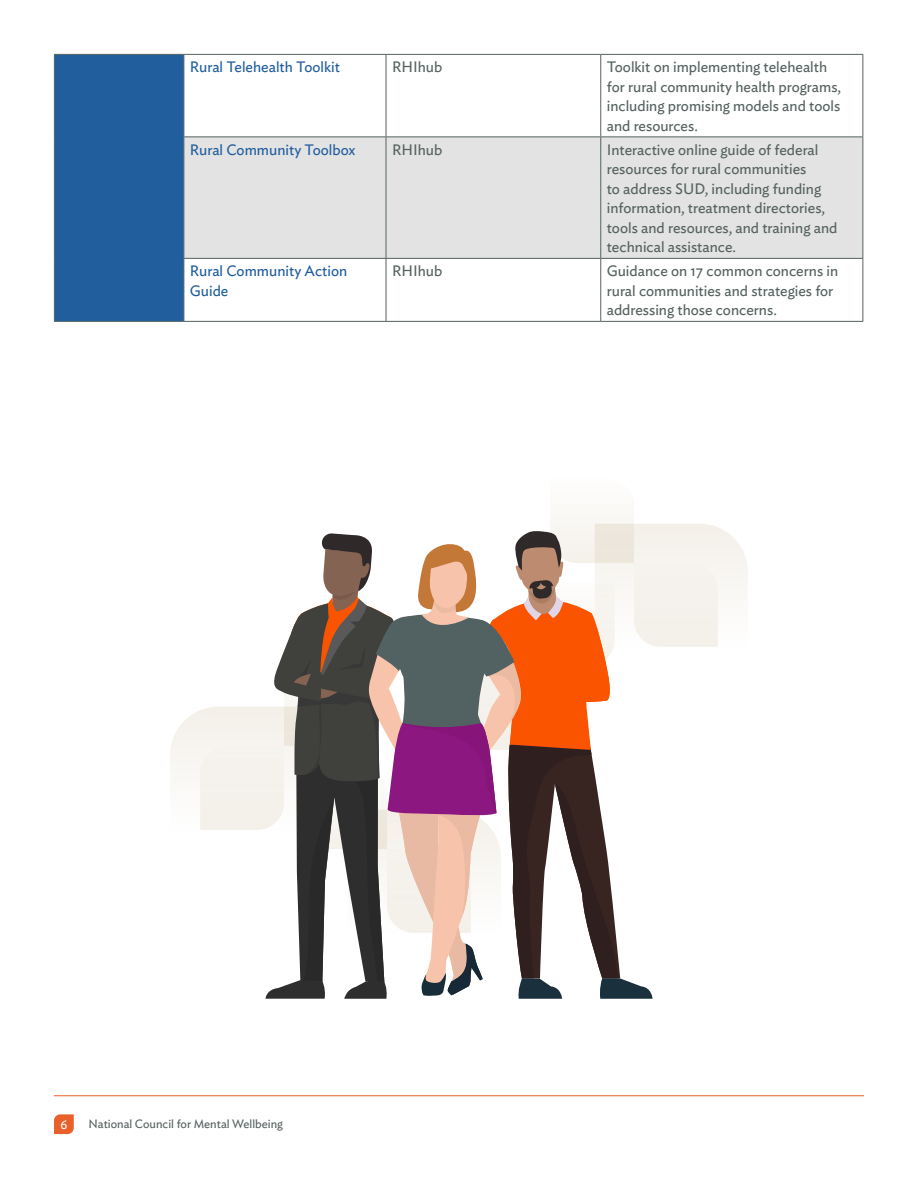
<style>
.page{position:relative;width:918px;height:1188px;background:#fff}
.page>*{position:absolute;margin:0;border:0;box-sizing:border-box;transform-origin:0 0}
.t1{font:15px/19.5px "Ideal Sans";color:#556260}
.t2{font:15px/19.5px "Ideal Sans";color:#215e9e}
.t3{font:12.75px "Ideal Sans";color:#fff}
.t4{font:12px "Ideal Sans";color:#556260}
</style>
<div class="page">
<svg style="left:54px;top:1114px;width:20px;height:20px"></svg>
<hr style="left:54px;top:1095px;width:810px;height:1px;background:#eb5e29">
<div style="left:55px;top:55px;width:129px;height:266px;background:#215e9e"></div>
<div style="left:185px;top:137px;width:677px;height:121px;background:#e3e3e3"></div>
<hr style="left:386px;top:55px;width:1px;height:81px;background:#556260">
<hr style="left:600px;top:55px;width:1px;height:81px;background:#556260">
<hr style="left:862px;top:55px;width:1px;height:81px;background:#556260">
<hr style="left:386px;top:259px;width:1px;height:62px;background:#556260">
<hr style="left:600px;top:259px;width:1px;height:62px;background:#556260">
<hr style="left:862px;top:259px;width:1px;height:62px;background:#556260">
<hr style="left:184px;top:54px;width:202px;height:1px;background:#556260">
<hr style="left:386px;top:54px;width:215px;height:1px;background:#556260">
<hr style="left:601px;top:54px;width:262px;height:1px;background:#556260">
<hr style="left:184px;top:136px;width:202px;height:1px;background:#556260">
<hr style="left:386px;top:136px;width:215px;height:1px;background:#556260">
<hr style="left:601px;top:136px;width:262px;height:1px;background:#556260">
<hr style="left:386px;top:137px;width:1px;height:121px;background:#556260">
<hr style="left:600px;top:137px;width:1px;height:121px;background:#556260">
<hr style="left:862px;top:137px;width:1px;height:121px;background:#556260">
<hr style="left:184px;top:258px;width:202px;height:1px;background:#556260">
<hr style="left:386px;top:258px;width:215px;height:1px;background:#556260">
<hr style="left:601px;top:258px;width:262px;height:1px;background:#556260">
<hr style="left:184px;top:321px;width:202px;height:1px;background:#556260">
<hr style="left:386px;top:321px;width:215px;height:1px;background:#556260">
<hr style="left:601px;top:321px;width:262px;height:1px;background:#556260">
<hr style="left:54px;top:54px;width:130px;height:1px;background:#556260">
<hr style="left:54px;top:55px;width:1px;height:82px;background:#556260">
<hr style="left:184px;top:55px;width:1px;height:81px;background:#556260">
<hr style="left:54px;top:137px;width:1px;height:121px;background:#556260">
<hr style="left:184px;top:137px;width:1px;height:121px;background:#556260">
<hr style="left:54px;top:258px;width:1px;height:63px;background:#556260">
<hr style="left:184px;top:259px;width:1px;height:62px;background:#556260">
<hr style="left:54px;top:321px;width:130px;height:1px;background:#556260">
<svg style="left:170px;top:516px;width:578px;height:483px"></svg>
<p class="t2" style="left:190px;top:56px;width:152px">Rural Telehealth Toolkit</p>
<p class="t1" style="left:392px;top:56px;width:52px">RHIhub</p>
<p class="t1" style="left:607px;top:56px;width:236px">Toolkit on implementing telehealth for rural community health programs, including promising models and tools and resources.</p>
<p class="t2" style="left:190px;top:139px;width:167px">Rural Community Toolbox</p>
<p class="t1" style="left:392px;top:139px;width:52px">RHIhub</p>
<p class="t1" style="left:607px;top:139px;width:232px">Interactive online guide of federal resources for rural communities<br>to address SUD, including funding information, treatment directories, tools and resources, and training and technical assistance.</p>
<p class="t2" style="left:190px;top:260px;width:159px">Rural Community Action<br>Guide</p>
<p class="t1" style="left:392px;top:260px;width:52px">RHIhub</p>
<p class="t1" style="left:607px;top:260px;width:233px">Guidance on 17 common concerns in rural communities and strategies for addressing those concerns.</p>
<p class="t3" style="left:60px;top:1115px;width:9px">6</p>
<p class="t4" style="left:89px;top:1114px;width:196px">National Council for Mental Wellbeing</p>
</div>
